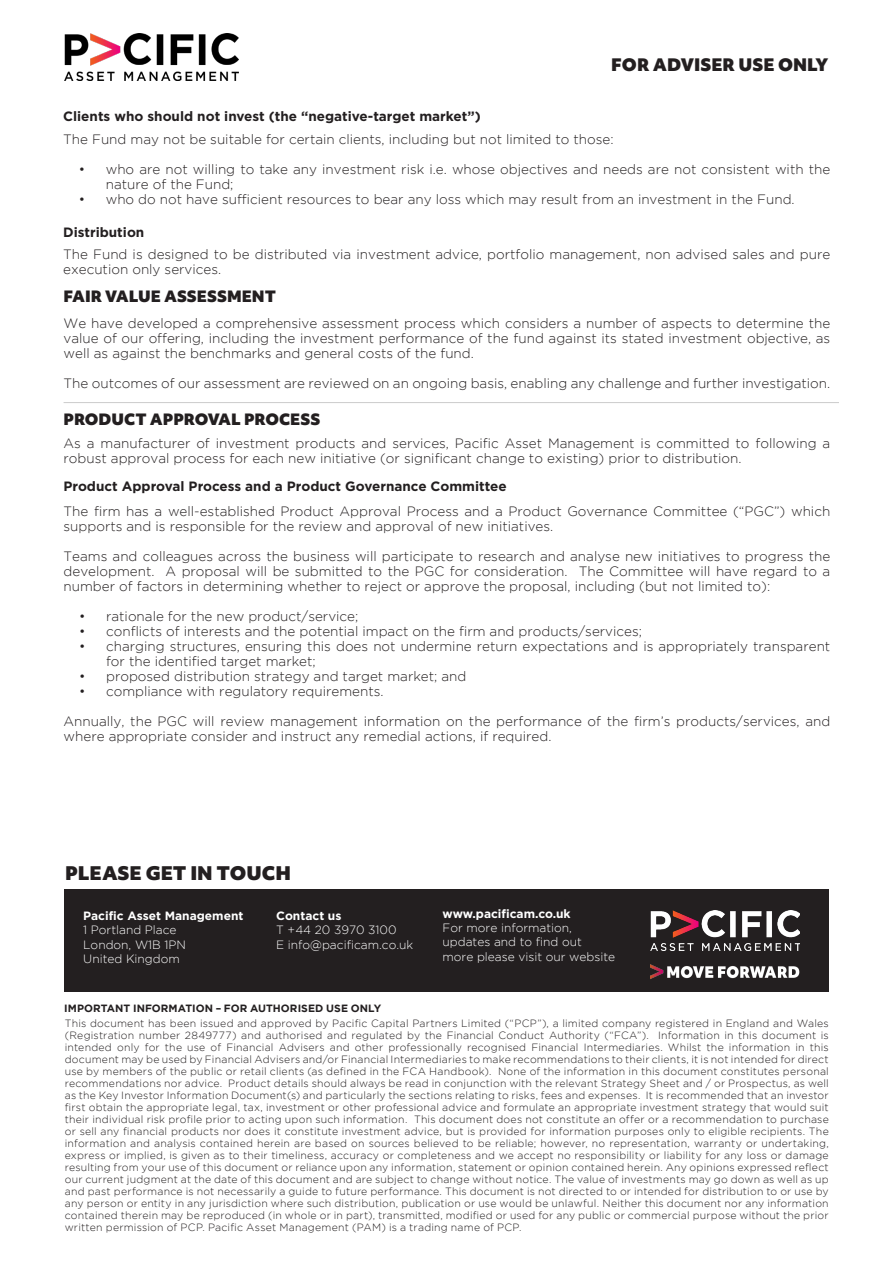
<style>
.page{position:relative;width:893px;height:1263px;background:#fff}
.page>*{position:absolute;margin:0;border:0;box-sizing:border-box;transform-origin:0 0}
.t1{font:900 18px "Objektiv Mk 1";color:#231f20}
.t2{font:900 16.5px "Objektiv Mk 1";color:#231f20}
.t3{font:900 15px "Objektiv Mk 1";color:#231f20}
.t4{font:300 13.5px/15px "Gotham";color:#231f20}
.t5{font:700 13.5px "Gotham";color:#231f20}
.t6{font:300 12px/14.4px "Gotham";color:#fff}
.t7{font:700 12px "Gotham";color:#fff}
.t8{font:300 10.5px/12px "Gotham";letter-spacing:.02em;color:#231f20;text-align:justify}
.t9{font:700 10.5px "Gotham";letter-spacing:.01em;color:#231f20}
</style>
<div class="page">
<div style="left:65px;top:889px;width:764px;height:103px;background:#231f20"></div>
<img style="left:650px;top:965px;width:149px;height:14px">
<img style="left:650px;top:911px;width:149px;height:39px">
<img style="left:64px;top:34px;width:174px;height:46px">
<hr style="left:64px;top:402px;width:775px;height:1px;background:#cbcbcb">
<p class="t2" style="left:611px;top:53px;width:219px">FOR ADVISER USE ONLY</p>
<p class="t5" style="left:63px;top:108px;width:419px">Clients who should not invest (the “negative-target market”)</p>
<p class="t4" style="left:63px;top:131px;width:552px">The Fund may not be suitable for certain clients, including but not limited to those:</p>
<p class="t4" style="left:106px;top:161px;width:726px;text-indent:-27px">• who are not willing to take any investment risk i.e. whose objectives and needs are not consistent with the nature of the Fund;</p>
<p class="t4" style="left:79px;top:191px;width:717px">• who do not have sufficient resources to bear any loss which may result from an investment in the Fund.</p>
<p class="t5" style="left:63px;top:224px;width:83px">Distribution</p>
<p class="t4" style="left:63px;top:247px;width:769px">The Fund is designed to be distributed via investment advice, portfolio management, non advised sales and pure execution only services.</p>
<p class="t3" style="left:64px;top:286px;width:214px">FAIR VALUE ASSESSMENT</p>
<p class="t4" style="left:64px;top:315px;width:768px;text-align:justify">We have developed a comprehensive assessment process which considers a number of aspects to determine the value of our offering, including the investment performance of the fund against its stated investment objective, as well as against the benchmarks and general costs of the fund.</p>
<p class="t4" style="left:64px;top:375px;width:768px">The outcomes of our assessment are reviewed on an ongoing basis, enabling any challenge and further investigation.</p>
<p class="t3" style="left:64px;top:409px;width:258px">PRODUCT APPROVAL PROCESS</p>
<p class="t4" style="left:64px;top:436px;width:768px">As a manufacturer of investment products and services, Pacific Asset Management is committed to following a robust approval process for each new initiative (or significant change to existing) prior to distribution.</p>
<p class="t5" style="left:64px;top:478px;width:445px">Product Approval Process and a Product Governance Committee</p>
<p class="t4" style="left:64px;top:503px;width:768px">The firm has a well-established Product Approval Process and a Product Governance Committee (“PGC”) which supports and is responsible for the review and approval of new initiatives.</p>
<p class="t4" style="left:64px;top:548px;width:768px;text-align:justify">Teams and colleagues across the business will participate to research and analyse new initiatives to progress the development. A proposal will be submitted to the PGC for consideration. The Committee will have regard to a number of factors in determining whether to reject or approve the proposal, including (but not limited to):</p>
<p class="t4" style="left:79px;top:608px;width:281px">• rationale for the new product/service;</p>
<p class="t4" style="left:79px;top:623px;width:564px">• conflicts of interests and the potential impact on the firm and products/services;</p>
<p class="t4" style="left:106px;top:638px;width:726px;text-indent:-27px">• charging structures, ensuring this does not undermine return expectations and is appropriately transparent for the identified target market;</p>
<p class="t4" style="left:79px;top:668px;width:389px">• proposed distribution strategy and target market; and</p>
<p class="t4" style="left:79px;top:683px;width:306px">• compliance with regulatory requirements.</p>
<p class="t4" style="left:64px;top:713px;width:768px">Annually, the PGC will review management information on the performance of the firm’s products/services, and where appropriate consider and instruct any remedial actions, if required.</p>
<p class="t1" style="left:65px;top:860px;width:228px">PLEASE GET IN TOUCH</p>
<p class="t7" style="left:83px;top:909px;width:162px">Pacific Asset Management</p>
<p class="t6" style="left:83px;top:923px;width:95px">1 Portland Place</p>
<p class="t6" style="left:83px;top:937px;width:104px">London, W1B 1PN</p>
<p class="t6" style="left:83px;top:952px;width:98px">United Kingdom</p>
<p class="t7" style="left:276px;top:909px;width:67px">Contact us</p>
<p class="t6" style="left:276px;top:923px;width:122px">T +44 20 3970 3100</p>
<p class="t6" style="left:276px;top:937px;width:139px">E info@pacificam.co.uk</p>
<p class="t9" style="left:64px;top:1002px;width:319px">IMPORTANT INFORMATION – FOR AUTHORISED USE ONLY</p>
<p class="t7" style="left:443px;top:906px;width:130px">www.pacificam.co.uk</p>
<p class="t6" style="left:443px;top:920px;width:141px">For more information, updates and to find out</p>
<p class="t6" style="left:443px;top:949px;width:174px">more please visit our website</p>
<p class="t8" style="left:65px;top:1017px;width:765px">This document has been issued and approved by Pacific Capital Partners Limited (“PCP”), a limited company registered in England and Wales (Registration number 2849777) and authorised and regulated by the Financial Conduct Authority (“FCA”). Information in this document is intended only for the use of Financial Advisers and other professionally recognised Financial Intermediaries. Whilst the information in this document may be used by Financial Advisers and/or Financial Intermediaries to make recommendations to their clients, it is not intended for direct use by members of the public or retail clients (as defined in the FCA Handbook). None of the information in this document constitutes personal recommendations nor advice. Product details should always be read in conjunction with the relevant Strategy Sheet and / or Prospectus, as well as the Key Investor Information Document(s) and particularly the sections relating to risks, fees and expenses. It is recommended that an investor first obtain the appropriate legal, tax, investment or other professional advice and formulate an appropriate investment strategy that would suit their individual risk profile prior to acting upon such information. This document does not constitute an offer or a recommendation to purchase or sell any financial products nor does it constitute investment advice, but is provided for information purposes only to eligible recipients. The information and analysis contained herein are based on sources believed to be reliable; however, no representation, warranty or undertaking, express or implied, is given as to their timeliness, accuracy or completeness and we accept no responsibility or liability for any loss or damage resulting from your use of this document or reliance upon any information, statement or opinion contained herein. Any opinions expressed reflect our current judgment at the date of this document and are subject to change without notice. The value of investments may go down as well as up and past performance is not necessarily a guide to future performance. This document is not directed to or intended for distribution to or use by any person or entity in any jurisdiction where such distribution, publication or use would be unlawful. Neither this document nor any information contained therein may be reproduced (in whole or in part), transmitted, modified or used for any public or commercial purpose without the prior written permission of PCP. Pacific Asset Management (PAM) is a trading name of PCP.</p>
</div>
